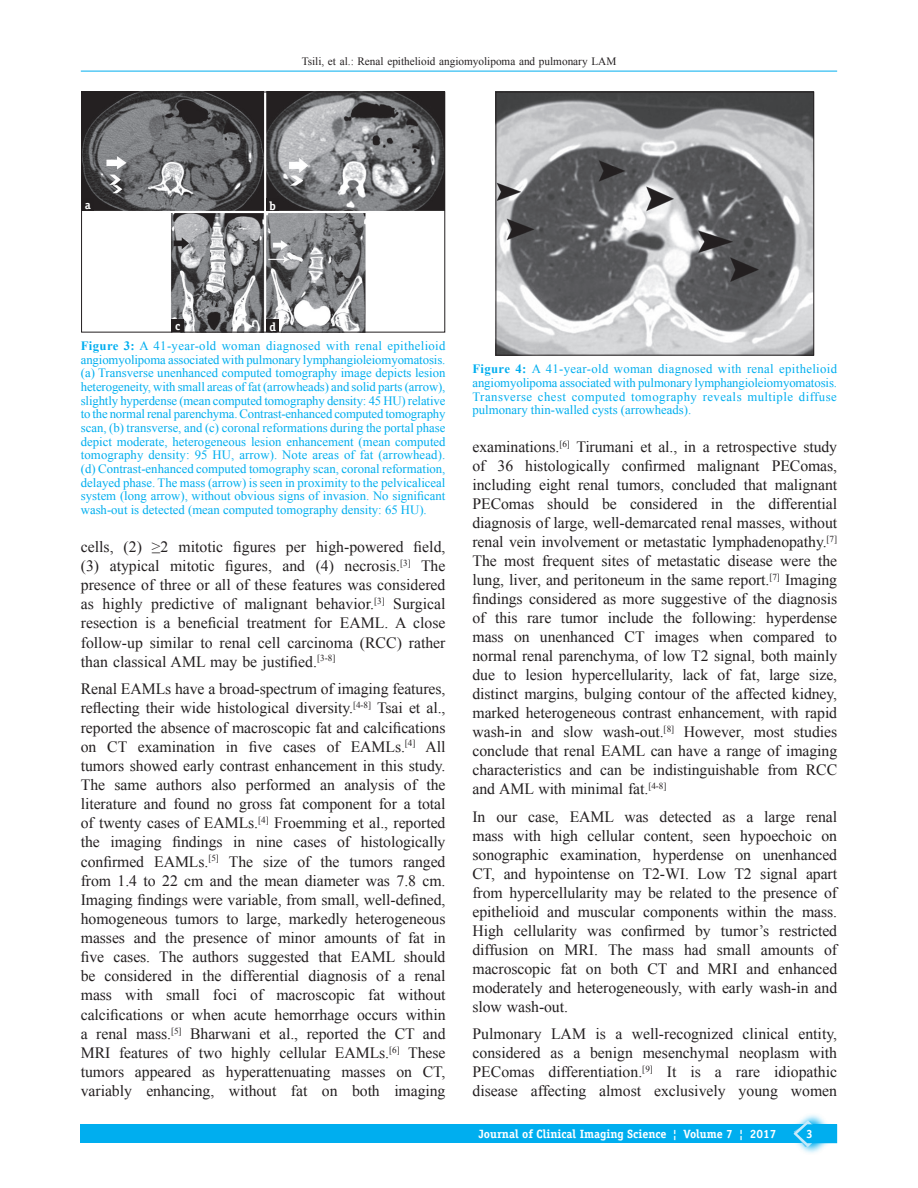
<style>
.page{position:relative;width:918px;height:1188px;background:#fff}
.page>*{position:absolute;margin:0;border:0;box-sizing:border-box;transform-origin:0 0}
.TX{font:15.75px/19px "Times New Roman";letter-spacing:-.005em;color:#231f20;text-align:justify}
.FGC{font:12.75px/13.6px "Times New Roman";color:#00aeef;text-align:justify}
.LABEL{font:700 12px "Officina Serif";color:#fff}
.AH{font:700 12px "Officina Serif";color:#fff}
.t1{font:11.25px "Times New Roman";color:#231f20}
.s1{font-weight:700}
</style>
<div class="page">
<hr style="left:81px;top:71px;width:756px;height:1px;background:#00aeef">
<div style="left:81px;top:1124px;width:756px;height:19px;background:#00aeef"></div>
<svg style="left:800px;top:1114px;width:24px;height:39px"></svg>
<svg style="left:793px;top:1120px;width:44px;height:27px"></svg>
<img style="left:498px;top:94px;width:314px;height:259px">
<div style="left:496px;top:92px;width:318px;height:263px;border:1px solid #231f20"></div>
<img style="left:83px;top:94px;width:360px;height:236px">
<div style="left:81px;top:92px;width:364px;height:240px;border:1px solid #231f20"></div>
<div style="left:266px;top:320px;width:13px;height:12px;background:#231f20"></div>
<div style="left:171px;top:320px;width:13px;height:12px;background:#231f20"></div>
<div style="left:266px;top:198px;width:13px;height:13px;background:#231f20"></div>
<div style="left:81px;top:198px;width:13px;height:13px;background:#231f20"></div>
<p class="t1" style="left:302px;top:53px;width:316px">Tsili, et al.: Renal epithelioid angiomyolipoma and pulmonary LAM</p>
<p class="LABEL" style="left:85px;top:197px;width:7px">a</p>
<p class="LABEL" style="left:270px;top:198px;width:8px">b</p>
<p class="LABEL" style="left:175px;top:318px;width:7px">c</p>
<p class="LABEL" style="left:269px;top:319px;width:8px">d</p>
<p class="FGC" style="left:81px;top:339px;width:366px"><span class="s1">Figure 3:</span> A 41‑year‑old woman diagnosed with renal epithelioid angiomyolipoma associated with pulmonary lymphangioleiomyomatosis. (a) Transverse unenhanced computed tomography image depicts lesion heterogeneity, with small areas of fat (arrowheads) and solid parts (arrow), slightly hyperdense (mean computed tomography density: 45 HU) relative to the normal renal parenchyma. Contrast‑enhanced computed tomography scan, (b) transverse, and (c) coronal reformations during the portal phase depict moderate, heterogeneous lesion enhancement (mean computed tomography density: 95 HU, arrow). Note areas of fat (arrowhead). (d) Contrast‑enhanced computed tomography scan, coronal reformation, delayed phase. The mass (arrow) is seen in proximity to the pelvicaliceal system (long arrow), without obvious signs of invasion. No significant wash‑out is detected (mean computed tomography density: 65 HU).</p>
<p class="TX" style="left:81px;top:537px;width:366px">cells, (2) ≥2 mitotic figures per high‑powered field, (3) atypical mitotic figures, and (4) necrosis.<sup>[3]</sup> The presence of three or all of these features was considered as highly predictive of malignant behavior.<sup>[3]</sup> Surgical resection is a beneficial treatment for EAML. A close follow‑up similar to renal cell carcinoma (RCC) rather than classical AML may be justified.<sup>[3‑8]</sup></p>
<p class="TX" style="left:81px;top:679px;width:366px">Renal EAMLs have a broad‑spectrum of imaging features, reflecting their wide histological diversity.<sup>[4‑8]</sup> Tsai et al., reported the absence of macroscopic fat and calcifications on CT examination in five cases of EAMLs.<sup>[4]</sup> All tumors showed early contrast enhancement in this study.<br>The same authors also performed an analysis of the literature and found no gross fat component for a total of twenty cases of EAMLs.<sup>[4]</sup> Froemming et al., reported the imaging findings in nine cases of histologically confirmed EAMLs.<sup>[5]</sup> The size of the tumors ranged from 1.4 to 22 cm and the mean diameter was 7.8 cm.<br>Imaging findings were variable, from small, well‑defined, homogeneous tumors to large, markedly heterogeneous masses and the presence of minor amounts of fat in five cases. The authors suggested that EAML should be considered in the differential diagnosis of a renal mass with small foci of macroscopic fat without calcifications or when acute hemorrhage occurs within a renal mass.<sup>[5]</sup> Bharwani et al., reported the CT and MRI features of two highly cellular EAMLs.<sup>[6]</sup> These tumors appeared as hyperattenuating masses on CT, variably enhancing, without fat on both imaging</p>
<p class="FGC" style="left:472px;top:362px;width:366px"><span class="s1">Figure 4:</span> A 41‑year‑old woman diagnosed with renal epithelioid angiomyolipoma associated with pulmonary lymphangioleiomyomatosis.<br>Transverse chest computed tomography reveals multiple diffuse pulmonary thin‑walled cysts (arrowheads).</p>
<p class="TX" style="left:472px;top:437px;width:366px">examinations.<sup>[6]</sup> Tirumani et al., in a retrospective study of 36 histologically confirmed malignant PEComas, including eight renal tumors, concluded that malignant PEComas should be considered in the differential diagnosis of large, well‑demarcated renal masses, without renal vein involvement or metastatic lymphadenopathy.<sup>[7] </sup>The most frequent sites of metastatic disease were the lung, liver, and peritoneum in the same report.<sup>[7]</sup> Imaging findings considered as more suggestive of the diagnosis of this rare tumor include the following: hyperdense mass on unenhanced CT images when compared to normal renal parenchyma, of low T2 signal, both mainly due to lesion hypercellularity, lack of fat, large size, distinct margins, bulging contour of the affected kidney, marked heterogeneous contrast enhancement, with rapid wash‑in and slow wash‑out.<sup>[8]</sup> However, most studies conclude that renal EAML can have a range of imaging characteristics and can be indistinguishable from RCC and AML with minimal fat.<sup>[4‑8]</sup></p>
<p class="TX" style="left:473px;top:806px;width:366px">In our case, EAML was detected as a large renal mass with high cellular content, seen hypoechoic on sonographic examination, hyperdense on unenhanced CT, and hypointense on T2‑WI. Low T2 signal apart from hypercellularity may be related to the presence of epithelioid and muscular components within the mass.<br>High cellularity was confirmed by tumor’s restricted diffusion on MRI. The mass had small amounts of macroscopic fat on both CT and MRI and enhanced moderately and heterogeneously, with early wash‑in and slow wash‑out.</p>
<p class="TX" style="left:473px;top:1024px;width:366px">Pulmonary LAM is a well‑recognized clinical entity, considered as a benign mesenchymal neoplasm with PEComas differentiation.<sup>[9]</sup> It is a rare idiopathic disease affecting almost exclusively young women</p>
<p class="LABEL" style="left:479px;top:1127px;width:299px">Journal of Clinical Imaging Science ¦ Volume 7 ¦ 2017</p>
<p class="AH" style="left:806px;top:1126px;width:8px">3</p>
</div>
